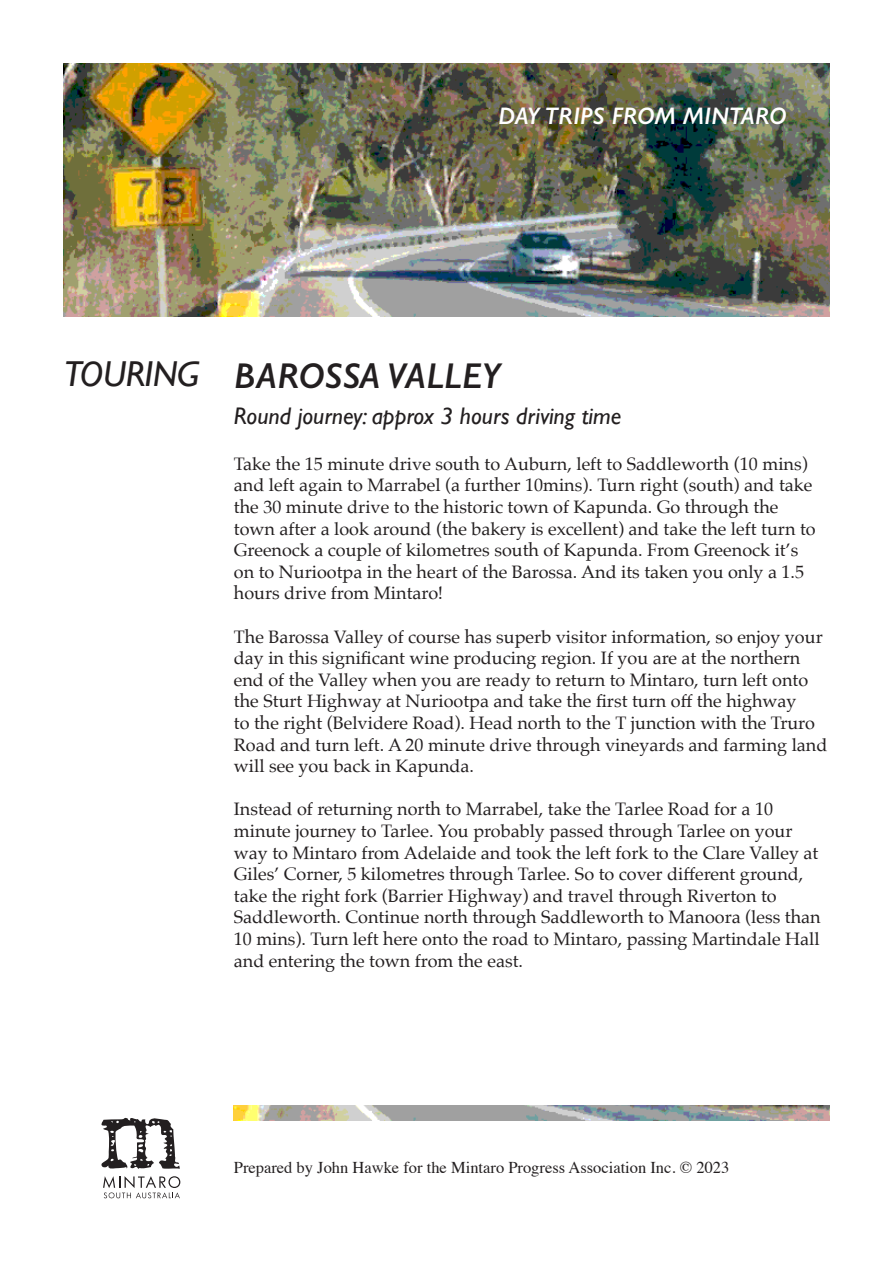
<style>
.page{position:relative;width:893px;height:1263px;background:#fff}
.page>*{position:absolute;margin:0;border:0;box-sizing:border-box;transform-origin:0 0}
.t1{font:italic 600 36px "Gill Sans";color:#231f20}
.t2{font:italic 36px "Gill Sans";letter-spacing:-.01em;color:#231f20}
.t3{font:italic 24px "Gill Sans";color:#231f20}
.Preformatted_Text{font:italic 600 24px "Gill Sans";color:#fff}
.Preformatted_Text-2{font:18px/21.6px "Palatino";color:#231f20}
.t4{font:16.5px "Times";color:#231f20}
</style>
<div class="page">
<img style="left:64px;top:64px;width:765px;height:253px">
<img style="left:234px;top:1106px;width:595px;height:15px">
<svg style="left:101px;top:1117px;width:79px;height:52px"></svg>
<svg style="left:103px;top:1176px;width:77px;height:22px"></svg>
<p class="Preformatted_Text" style="left:498px;top:101px;width:290px">DAY TRIPS FROM MINTARO</p>
<p class="t2" style="left:64px;top:354px;width:137px">TOURING</p>
<p class="t1" style="left:234px;top:354px;width:268px">BAROSSA VALLEY</p>
<p class="t3" style="left:234px;top:402px;width:389px">Round journey: approx 3 hours driving time</p>
<p class="Preformatted_Text-2" style="left:234px;top:453px;width:583px">Take the 15 minute drive south to Auburn, left to Saddleworth (10 mins) and left again to Marrabel (a further 10mins). Turn right (south) and take the 30 minute drive to the historic town of Kapunda. Go through the town after a look around (the bakery is excellent) and take the left turn to Greenock a couple of kilometres south of Kapunda. From Greenock it’s on to Nuriootpa in the heart of the Barossa. And its taken you only a 1.5 hours drive from Mintaro!</p>
<p class="Preformatted_Text-2" style="left:234px;top:626px;width:595px">The Barossa Valley of course has superb visitor information, so enjoy your day in this significant wine producing region. If you are at the northern end of the Valley when you are ready to return to Mintaro, turn left onto the Sturt Highway at Nuriootpa and take the first turn off the highway<br>to the right (Belvidere Road). Head north to the T junction with the Truro Road and turn left. A 20 minute drive through vineyards and farming land will see you back in Kapunda.</p>
<p class="Preformatted_Text-2" style="left:234px;top:798px;width:588px">Instead of returning north to Marrabel, take the Tarlee Road for a 10 minute journey to Tarlee. You probably passed through Tarlee on your way to Mintaro from Adelaide and took the left fork to the Clare Valley at Giles’ Corner, 5 kilometres through Tarlee. So to cover different ground, take the right fork (Barrier Highway) and travel through Riverton to Saddleworth. Continue north through Saddleworth to Manoora (less than 10 mins). Turn left here onto the road to Mintaro, passing Martindale Hall and entering the town from the east.</p>
<p class="t4" style="left:234px;top:1152px;width:497px">Prepared by John Hawke for the Mintaro Progress Association Inc. © 2023</p>
</div>
